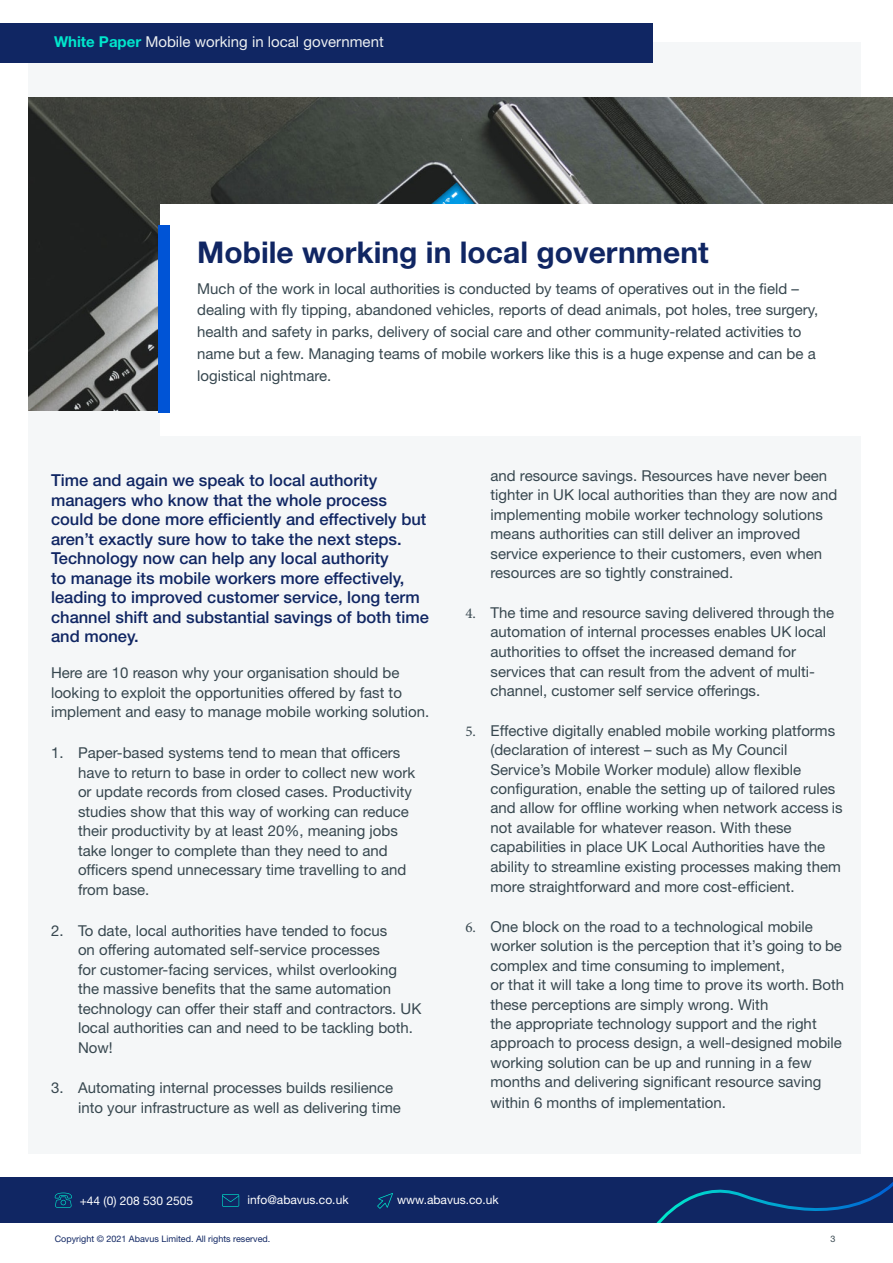
<style>
.page{position:relative;width:893px;height:1263px;background:#fff}
.page>*{position:absolute;margin:0;border:0;box-sizing:border-box;transform-origin:0 0}
.Subheadings{font:700 30px "Helvetica Neue LT Std";color:#102663}
.Introduction_paragra{font:500 16.5px/19.5px "Helvetica Neue LT Std";color:#102663}
.Body_Copy{font:15px/19.5px "Helvetica Neue LT Std";color:#37474f}
.t1{font:15px "Helvetica Neue LT Std";color:#eceff1}
.t2{font:12px "Helvetica Neue LT Std";color:#fff}
.t3{font:9px "Helvetica Neue LT Std";color:#102663}
.Body_Copy-2{font:9px "Helvetica Neue LT Std";color:#37474f}
.s1{font-weight:700;color:#00e7cc}
.s2{font-family:"Minion Pro"}
.s3{font-family:"Helvetica Neue"}
</style>
<div class="page">
<div style="left:0;top:1177px;width:893px;height:46px;background:#102663"></div>
<svg style="left:656px;top:1182px;width:237px;height:41px"></svg>
<div style="left:29px;top:43px;width:832px;height:1111px;background:#f5f7f8"></div>
<img style="left:29px;top:98px;width:864px;height:313px">
<div style="left:161px;top:204px;width:732px;height:232px;background:#fff"></div>
<div style="left:159px;top:225px;width:11px;height:188px;background:#0054d6"></div>
<div style="left:0;top:23px;width:653px;height:39px;background:#102663"></div>
<svg style="left:55px;top:1192px;width:17px;height:16px"></svg>
<svg style="left:222px;top:1194px;width:17px;height:13px"></svg>
<svg style="left:377px;top:1193px;width:16px;height:16px"></svg>
<p class="t1" style="left:54px;top:33px;width:331px"><span class="s1">White Paper</span> Mobile working in local government</p>
<p class="Subheadings" style="left:197px;top:234px;width:513px">Mobile working in local government</p>
<p class="Body_Copy" style="left:197px;top:277px;width:623px;line-height:21.8px">Much of the work in local authorities is conducted by teams of operatives out in the field – dealing with fly tipping, abandoned vehicles, reports of dead animals, pot holes, tree surgery, health and safety in parks, delivery of social care and other community-related activities to name but a few. Managing teams of mobile workers like this is a huge expense and can be a logistical nightmare.</p>
<p class="Introduction_paragra" style="left:51px;top:470px;width:379px">Time and again we speak to local authority managers who know that the whole process could be done more efficiently and effectively but aren’t exactly sure how to take the next steps.<br>Technology now can help any local authority<br>to manage its mobile workers more effectively, leading to improved customer service, long term channel shift and substantial savings of both time and money.</p>
<p class="Body_Copy" style="left:51px;top:663px;width:380px">Here are 10 reason why your organisation should be looking to exploit the opportunities offered by fast to implement and easy to manage mobile working solution.</p>
<p class="Body_Copy" style="left:78px;top:743px;width:339px;text-indent:-27px">1. Paper-based systems tend to mean that officers have to return to base in order to collect new work or update records from closed cases. Productivity studies show that this way of working can reduce their productivity by at least 20%, meaning jobs take longer to complete than they need to and officers spend unnecessary time travelling to and from base.</p>
<p class="Body_Copy" style="left:78px;top:920px;width:345px;text-indent:-27px">2. To date, local authorities have tended to focus<br>on offering automated self-service processes<br>for customer-facing services, whilst overlooking the massive benefits that the same automation technology can offer their staff and contractors. UK local authorities can and need to be tackling both.<br>Now!</p>
<p class="Body_Copy" style="left:78px;top:1078px;width:324px;text-indent:-27px">3. Automating internal processes builds resilience into your infrastructure as well as delivering time</p>
<p class="Body_Copy" style="left:490px;top:465px;width:348px">and resource savings. Resources have never been tighter in UK local authorities than they are now and implementing mobile worker technology solutions means authorities can still deliver an improved service experience to their customers, even when resources are so tightly constrained.</p>
<p class="Body_Copy" style="left:490px;top:603px;width:345px;text-indent:-25px"><span class="s2">4.</span> The time and resource saving delivered through the automation of internal processes enables UK local authorities to offset the increased demand for services that can result from the advent of multi&shy;channel, customer self service offerings.</p>
<p class="Body_Copy" style="left:490px;top:721px;width:354px;text-indent:-25px"><span class="s2">5.</span> Effective digitally enabled mobile working platforms (declaration of interest – such as My Council Service’s Mobile Worker module) allow flexible configuration, enable the setting up of tailored rules and allow for offline working when network access is not available for whatever reason. With these capabilities in place UK Local Authorities have the ability to streamline existing processes making them more straightforward and more cost-efficient.</p>
<p class="Body_Copy" style="left:490px;top:916px;width:353px;text-indent:-25px"><span class="s2">6.</span> One block on the road to a technological mobile worker solution is the perception that it’s going to be complex and time consuming to implement,</p>
<p class="Body_Copy" style="left:490px;top:974px;width:355px;line-height:20.2px">or that it will take a long time to prove its worth. Both these perceptions are simply wrong. With</p>
<p class="Body_Copy" style="left:490px;top:1013px;width:353px">the appropriate technology support and the right approach to process design, a well-designed mobile working solution can be up and running in a few months and delivering significant resource saving</p>
<p class="Body_Copy" style="left:490px;top:1093px;width:237px">within 6 months of <span class="s3">impl</span>ementation.</p>
<p class="t2" style="left:80px;top:1194px;width:115px">+44 (0) 208 530 2505</p>
<p class="t2" style="left:248px;top:1193px;width:102px">info@abavus.co.uk</p>
<p class="t2" style="left:397px;top:1193px;width:103px">www.abavus.co.uk</p>
<p class="t3" style="left:55px;top:1233px;width:217px">Copyright © 2021 Abavus Limited. All rights reserved.</p>
<p class="Body_Copy-2" style="left:830px;top:1234px;width:7px">3</p>
</div>
